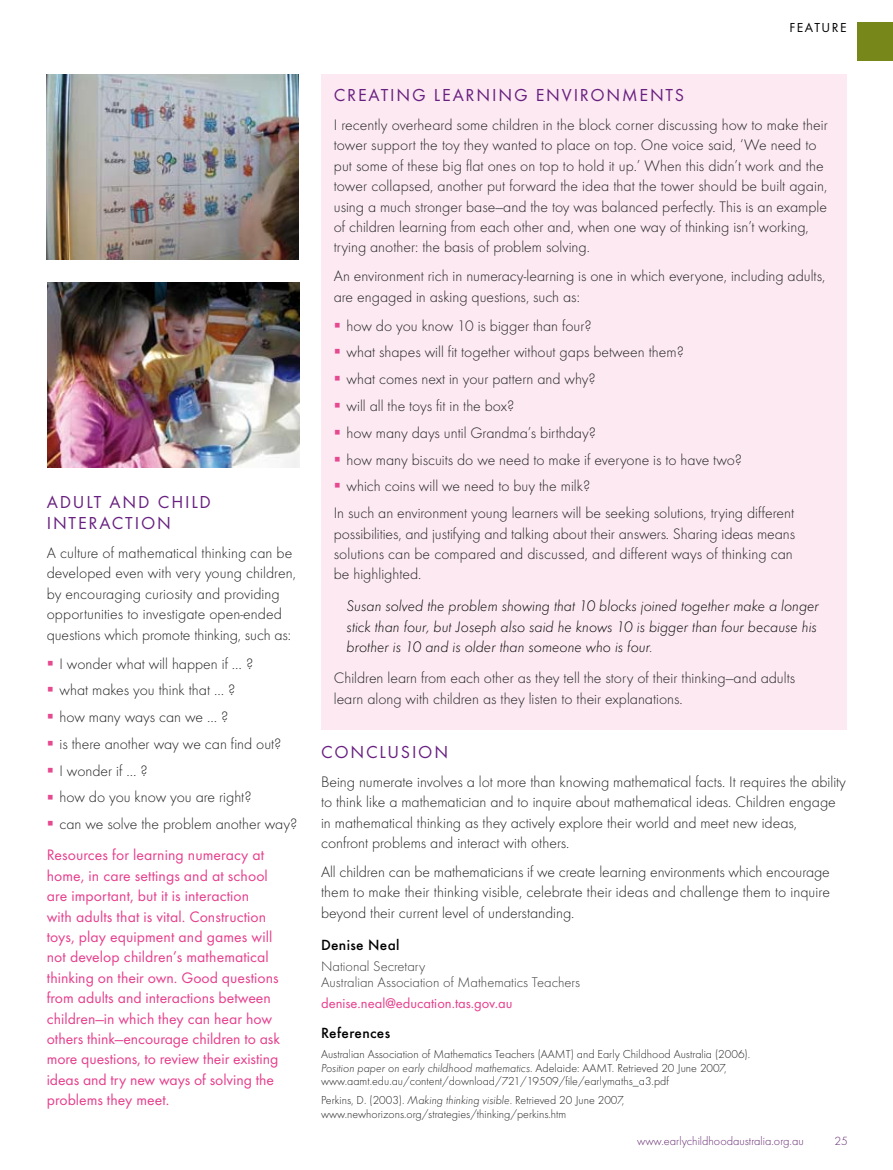
<style>
.page{position:relative;width:893px;height:1170px;background:#fff}
.page>*{position:absolute;margin:0;border:0;box-sizing:border-box;transform-origin:0 0}
.t1{font:18px/21px "Futura T";letter-spacing:.1em;color:#682080}
.t2{font:300 15.75px/20.4px "Futura T";color:#212122}
.t3{font:15.75px/20.4px "Futura T";color:#e63e8c}
.t4{font:italic 300 15.75px/20.4px "Futura T";color:#000}
.t5{font:500 15.3px "Futura T";letter-spacing:.02em;color:#000}
.t6{font:300 14.55px/16.5px "Futura T";color:#3e3e40}
.t7{font:14.55px "Futura T";color:#e63e8c}
.t8{font:13.5px "Futura T";letter-spacing:.11em;color:#000}
.t9{font:300 12.3px "Futura T";color:#662c72}
.t10{font:300 12px/13.5px "Futura T";color:#212122}
.s1{font-style:italic}
</style>
<div class="page">
<div style="left:857px;top:22px;width:36px;height:39px;background:#788719"></div>
<div style="left:321px;top:74px;width:525px;height:656px;background:#fce9f1"></div>
<img style="left:47px;top:74px;width:252px;height:185px">
<img style="left:48px;top:282px;width:251px;height:185px">
<p class="t1" style="left:47px;top:491px;width:166px">Adult and ch ild interaction</p>
<p class="t2" style="left:47px;top:542px;width:251px">A culture of mathematical thinking can be developed even with very young children, by encouraging curiosity and providing opportunities to investigate open-ended questions which promote thinking, such as:</p>
<p class="t2" style="left:60px;top:649px;width:239px;line-height:26.8px">I wonder what will happen if … ?<br>what makes you think that … ?<br>how many ways can we … ?<br>is there another way we can find out?<br>I wonder if … ?<br>how do you know you are right?<br>can we solve the problem another way?</p>
<p class="t3" style="left:47px;top:844px;width:235px">Resources for learning numeracy at home, in care settings and at school are important, but it is interaction<br>with adults that is vital. Construction toys, play equipment and games will not develop children’s mathematical thinking on their own. Good questions from adults and interactions between children—in which they can hear how others think—encourage children to ask more questions, to review their existing ideas and try new ways of solving the problems they meet.</p>
<p class="t8" style="left:789px;top:19px;width:57px">feature</p>
<p class="t1" style="left:334px;top:84px;width:352px">Creating learning environments</p>
<p class="t2" style="left:334px;top:114px;width:496px">I recently overheard some children in the block corner discussing how to make their tower support the toy they wanted to place on top. One voice said, ‘We need to put some of these big flat ones on top to hold it up.’ When this didn’t work and the tower collapsed, another put forward the idea that the tower should be built again, using a much stronger base—and the toy was balanced perfectly. This is an example of children learning from each other and, when one way of thinking isn’t working, trying another: the basis of problem solving.</p>
<p class="t2" style="left:334px;top:266px;width:493px">An environment rich in numeracy-learning is one in which everyone, including adults, are engaged in asking questions, such as:</p>
<p class="t2" style="left:347px;top:315px;width:247px">how do you know 10 is bigger than four?</p>
<p class="t2" style="left:347px;top:342px;width:339px">what shapes will fit together without gaps between them?</p>
<p class="t2" style="left:347px;top:368px;width:251px">what comes next in your pattern and why?</p>
<p class="t2" style="left:347px;top:395px;width:169px">will all the toys fit in the box?</p>
<p class="t2" style="left:347px;top:422px;width:251px">how many days until Grandma’s birthday?</p>
<p class="t2" style="left:347px;top:449px;width:397px">how many biscuits do we need to make if everyone is to have two?</p>
<p class="t2" style="left:347px;top:476px;width:245px">which coins will we need to buy the milk?</p>
<p class="t2" style="left:334px;top:502px;width:462px">In such an environment young learners will be seeking solutions, trying different</p>
<p class="t2" style="left:334px;top:523px;width:463px">possibilities, and justifying and talking about their answers. Sharing ideas means solutions can be compared and discussed, and different ways of thinking can be highlighted.</p>
<p class="t4" style="left:347px;top:596px;width:474px">Susan solved the problem showing that 10 blocks joined together make a longer stick than four, but Joseph also said he knows 10 is bigger than four because his brother is 10 and is older than someone who is four.</p>
<p class="t2" style="left:334px;top:667px;width:463px">Children learn from each other as they tell the story of their thinking—and adults learn along with children as they listen to their explanations.</p>
<p class="t1" style="left:321px;top:741px;width:129px">Conclusion</p>
<p class="t2" style="left:321px;top:771px;width:526px">Being numerate involves a lot more than knowing mathematical facts. It requires the ability to think like a mathematician and to inquire about mathematical ideas. Children engage in mathematical thinking as they actively explore their world and meet new ideas, confront problems and interact with others.</p>
<p class="t2" style="left:321px;top:861px;width:510px;text-align:justify">All children can be mathematicians if we create learning environments which encourage them to make their thinking visible, celebrate their ideas and challenge them to inquire beyond their current level of understanding.</p>
<p class="t5" style="left:321px;top:935px;width:80px">Denise Neal</p>
<p class="t6" style="left:321px;top:957px;width:261px">National Secretary<br>Australian Association of Mathematics Teachers</p>
<p class="t7" style="left:321px;top:994px;width:193px">denise.neal@education.tas.gov.au</p>
<p class="t5" style="left:321px;top:1024px;width:71px">References</p>
<p class="t10" style="left:321px;top:1047px;width:431px">Australian Association of Mathematics Teachers (AAMT) and Early Childhood Australia (2006).<br><span class="s1">Position paper on early childhood mathematics</span>. Adelaide: AAMT. Retrieved 20 June 2007, www.aamt.edu.au/content/download/721/19509/file/earlymaths_a3.pdf</p>
<p class="t10" style="left:321px;top:1093px;width:305px">Perkins, D. (2003). <span class="s1">Making thinking visible</span>. Retrieved 20 June 2007, www.newhorizons.org/strategies/thinking/perkins.htm</p>
<p class="t9" style="left:637px;top:1133px;width:168px">www.earlychildhoodaustralia.org.au</p>
<p class="t9" style="left:834px;top:1133px;width:15px">25</p>
</div>
